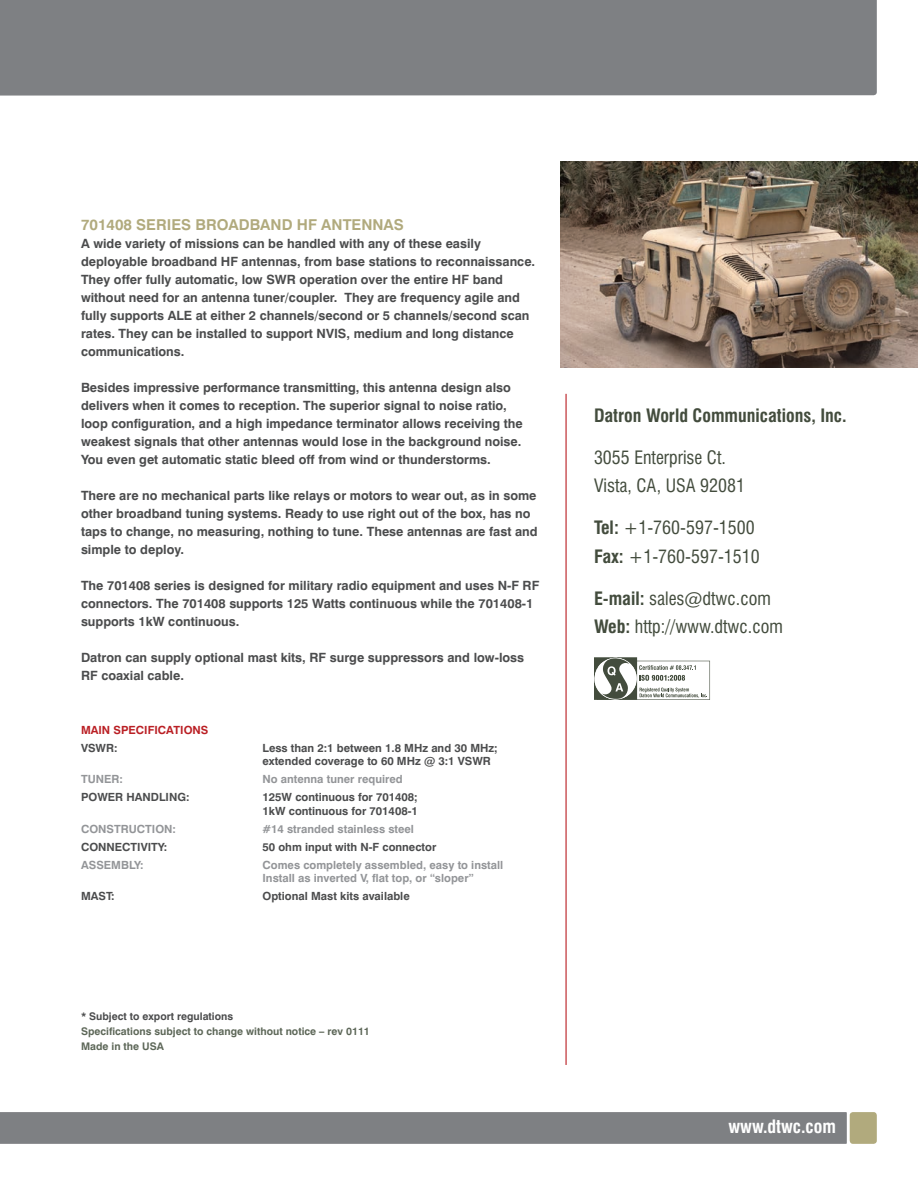
<style>
.page{position:relative;width:918px;height:1188px;background:#fff}
.page>*{position:absolute;margin:0;border:0;box-sizing:border-box;transform-origin:0 0}
.t1{font:condensed 18px/28.5px "Swiss 721 BT";color:#434c3d}
.t2{font:700 condensed 18px "Swiss 721 BT";color:#434c3d}
.t3{font:700 condensed 18px "Swiss 721 BT";color:#fff}
.t4{font:700 15px "Swiss 721 BT";color:#b1aa7d}
.t5{font:700 12.75px/18px "Swiss 721 BT";color:#4b4c4d}
.t6{font:700 11.25px/13.5px "Swiss 721 BT";color:#4b4c4d}
.t7{font:700 11.25px/13.5px "Swiss 721 BT";color:#939598}
.t8{font:700 11.25px "Swiss 721 BT";color:#ba1f24}
.t9{font:700 10.5px/15px "Swiss 721 BT";color:#5d6758}
.t10{font:700 10.5px "Swiss 721 BT";color:#4b4c4d}
.s1{font-weight:700}
</style>
<div class="page">
<div style="left:0;top:0;width:877px;height:96px;background:#7e8083"></div>
<div style="left:0;top:1112px;width:847px;height:32px;background:#7e8083"></div>
<div style="left:850px;top:1112px;width:27px;height:32px;background:#b1aa7d;border-radius:3px"></div>
<hr style="left:565px;top:394px;width:2px;height:671px;background:#ba1f24">
<svg style="left:594px;top:657px;width:116px;height:43px"></svg>
<img style="left:561px;top:162px;width:357px;height:205px">
<p class="t4" style="left:81px;top:215px;width:75px">701408 Series</p>
<p class="t4" style="left:195px;top:215px;width:23px">Broadband</p>
<p class="t4" style="left:297px;top:215px;width:46px">HF Antennas</p>
<p class="t5" style="left:81px;top:234px;width:456px">A wide variety of missions can be handled with any of these easily deployable broadband HF antennas, from base stations to reconnaissance.<br>They offer fully automatic, low SWR operation over the entire HF band without need for an antenna tuner/coupler. They are frequency agile and fully supports ALE at either 2 channels/second or 5 channels/second scan rates. They can be installed to support NVIS, medium and long distance communications.</p>
<p class="t5" style="left:81px;top:378px;width:443px">Besides impressive performance transmitting, this antenna design also delivers when it comes to reception. The superior signal to noise ratio, loop configuration, and a high impedance terminator allows receiving the weakest signals that other antennas would lose in the background noise.<br>You even get automatic static bleed off from wind or thunderstorms.</p>
<p class="t5" style="left:81px;top:486px;width:458px">There are no mechanical parts like relays or motors to wear out, as in some other broadband tuning systems. Ready to use right out of the box, has no taps to change, no measuring, nothing to tune. These antennas are fast and simple to deploy.</p>
<p class="t5" style="left:81px;top:576px;width:460px">The 701408 series is designed for military radio equipment and uses N-F RF connectors. The 701408 supports 125 Watts continuous while the 701408-1 supports 1kW continuous.</p>
<p class="t5" style="left:81px;top:648px;width:445px">Datron can supply optional mast kits, RF surge suppressors and low-loss<br>RF coaxial cable.</p>
<p class="t8" style="left:81px;top:723px;width:18px">Main</p>
<p class="t8" style="left:114px;top:723px;width:16px">Specifications</p>
<p class="t6" style="left:81px;top:741px;width:38px">VSWR:</p>
<p class="t6" style="left:262px;top:741px;width:237px">Less than 2:1 between 1.8 MHz and 30 MHz; extended coverage to 60 MHz @ 3:1 VSWR</p>
<p class="t7" style="left:81px;top:772px;width:16px">Tuner</p>
<p class="t7" style="left:119px;top:772px;width:5px">:</p>
<p class="t7" style="left:262px;top:772px;width:142px">No antenna tuner required</p>
<p class="t6" style="left:81px;top:790px;width:17px">Power</p>
<p class="t6" style="left:126px;top:790px;width:17px">Handlin</p>
<p class="t6" style="left:177px;top:790px;width:14px">g:</p>
<p class="t6" style="left:262px;top:790px;width:157px">125W continuous for 701408;<br>1kW continuous for 701408-1</p>
<p class="t7" style="left:81px;top:822px;width:17px">Construction</p>
<p class="t7" style="left:172px;top:822px;width:5px">:</p>
<p class="t7" style="left:262px;top:822px;width:153px">#14 stranded stainless steel</p>
<p class="t6" style="left:81px;top:840px;width:17px">Connectivity</p>
<p class="t6" style="left:164px;top:840px;width:5px">:</p>
<p class="t6" style="left:263px;top:840px;width:175px">50 ohm input with N-F connector</p>
<p class="t7" style="left:81px;top:858px;width:17px">Assembly</p>
<p class="t7" style="left:140px;top:858px;width:5px">:</p>
<p class="t7" style="left:263px;top:858px;width:242px">Comes completely assembled, easy to install<br>Install as inverted V, flat top, or “sloper”</p>
<p class="t6" style="left:81px;top:889px;width:35px">Mast:</p>
<p class="t6" style="left:263px;top:889px;width:149px">Optional Mast kits available</p>
<p class="t10" style="left:81px;top:1010px;width:154px">* Subject to export regulations</p>
<p class="t9" style="left:81px;top:1024px;width:290px">Specifications subject to change without notice – rev 0111<br>Made in the USA</p>
<h1 class="t2" style="left:594px;top:405px;width:254px">Datron World Communications, Inc.</h1>
<h1 class="t1" style="left:594px;top:443px;width:153px">3055 Enterprise Ct.<br>Vista, CA, USA 92081</h1>
<h1 class="t1" style="left:594px;top:514px;width:167px"><span class="s1">Tel:</span> +1-760-597-1500<br><span class="s1">Fax:</span> +1-760-597-1510</h1>
<h1 class="t1" style="left:594px;top:584px;width:190px"><span class="s1">E-mail:</span> sales@dtwc.com<br><span class="s1">Web:</span> http://www.dtwc.com</h1>
<h1 class="t3" style="left:728px;top:1116px;width:109px">www.dtwc.com</h1>
</div>
